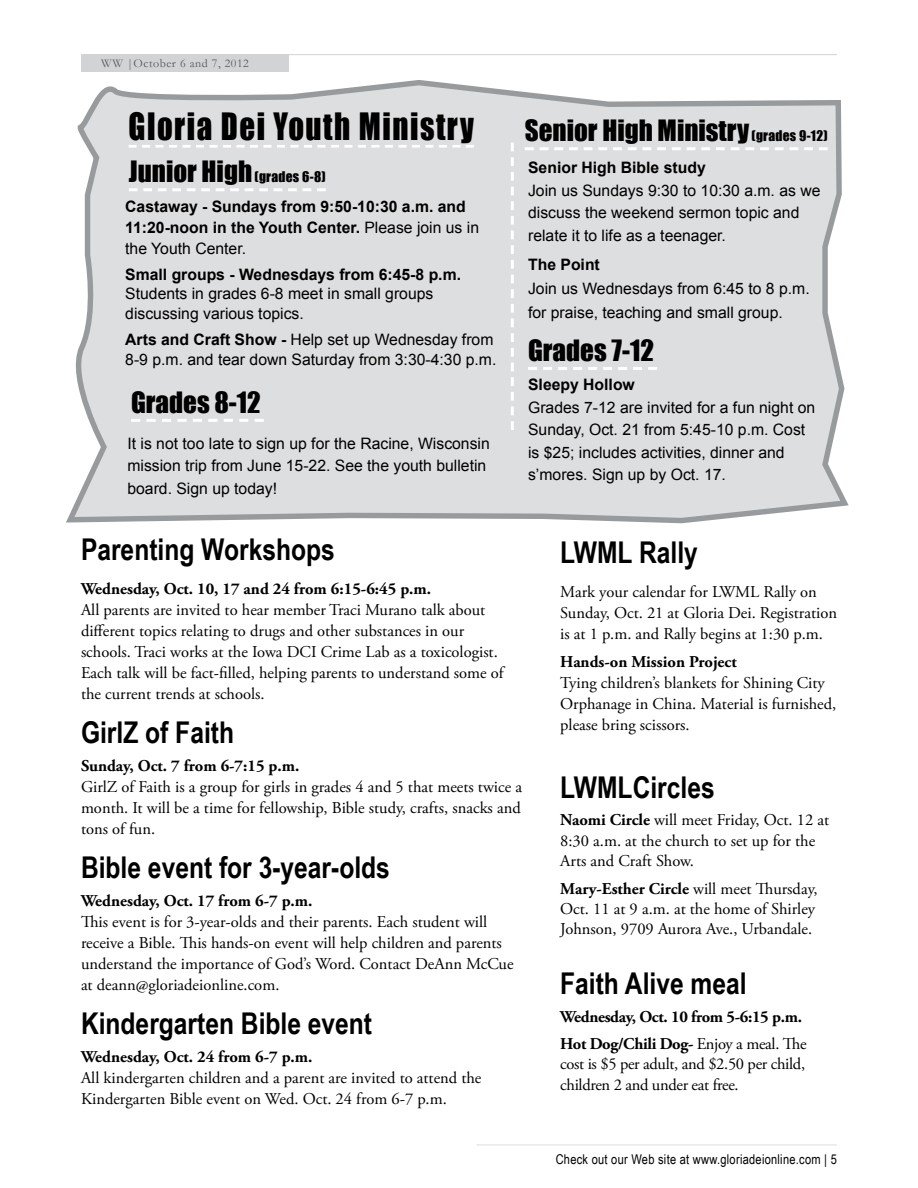
<style>
.page{position:relative;width:918px;height:1188px;background:#fff}
.page>*{position:absolute;margin:0;border:0;box-sizing:border-box;transform-origin:0 0}
.t1{font:34.65px "Impact";letter-spacing:.05em;color:#000;scale:.89 1}
.t2{font:700 30px "Arial Narrow";color:#000}
.t3{font:27px "Impact";color:#000}
.t4{font:16.5px/21px "Adobe Garamond Pro";color:#000}
.t5{font:700 16.5px "Adobe Garamond Pro";color:#000}
.t6{font:700 16.5px/27.6px "Adobe Garamond Pro";letter-spacing:-.02em;color:#000}
.t7{font:16.5px/20.2px "Adobe Garamond Pro";letter-spacing:-.02em;color:#000}
.t8{font:15.75px/22.5px "Arial";color:#000}
.t9{font:700 15.75px/21px "Arial";color:#000}
.t10{font:13.5px "Arial Narrow";letter-spacing:.02em;color:#000}
.t11{font:13.5px "Impact";letter-spacing:.02em;color:#000}
.t12{font:12px "Garamond";letter-spacing:.045em;color:#58595b}
.s1{font-size:27px}
.s2{font-weight:400}
.s3{font-weight:700}
.s4{font-size:13.5px}
</style>
<div class="page">
<hr style="left:276px;top:54px;width:561px;height:1px;background:#bcbec0">
<div style="left:81px;top:54px;width:208px;height:18px;background:#d1d3d4"></div>
<hr style="left:477px;top:1145px;width:360px;height:1px;background:#dcddde">
<svg style="left:66px;top:80px;width:783px;height:444px;background:#dddedf"></svg>
<svg style="left:129px;top:145px;width:345px;height:3px"></svg>
<svg style="left:129px;top:188px;width:197px;height:3px"></svg>
<svg style="left:525px;top:147px;width:303px;height:3px"></svg>
<svg style="left:511px;top:143px;width:3px;height:287px"></svg>
<svg style="left:528px;top:367px;width:129px;height:3px"></svg>
<svg style="left:131px;top:419px;width:133px;height:3px"></svg>
<p class="t12" style="left:101px;top:56px;width:149px">WW |October 6 and 7, 2012</p>
<h1 class="t1" style="left:129px;top:99px;width:390px">Gloria Dei Youth Ministry</h1>
<p class="t11" style="left:129px;top:166px;width:198px"><span class="s1">Junior High</span> (grades 6-8)</p>
<p class="t9" style="left:125px;top:196px;width:355px">Castaway - Sundays from 9:50-10:30 a.m. and<br>11:20-noon in the Youth Center. <span class="s2">Please join us in the Youth Center.</span></p>
<p class="t9" style="left:125px;top:264px;width:337px">Small groups - Wednesdays from 6:45-8 p.m.</p>
<p class="t8" style="left:125px;top:284px;width:310px;line-height:19.5px">Students in grades 6-8 meet in small groups discussing various topics.</p>
<p class="t8" style="left:125px;top:330px;width:373px;line-height:19.5px"><span class="s3">Arts and Craft Show -</span> Help set up Wednesday from<br>8-9 p.m. and tear down Saturday from 3:30-4:30 p.m.</p>
<h3 class="t3" style="left:131px;top:381px;width:131px">Grades 8-12</h3>
<p class="t8" style="left:127px;top:432px;width:364px">It is not too late to sign up for the Racine, Wisconsin mission trip from June 15-22. See the youth bulletin board. Sign up today!</p>
<h3 class="t3" style="left:525px;top:110px;width:304px">Senior High Ministry <span class="s4">(grades 9-12)</span></h3>
<p class="t9" style="left:528px;top:158px;width:179px">Senior High Bible study</p>
<p class="t8" style="left:528px;top:179px;width:294px">Join us Sundays 9:30 to 10:30 a.m. as we discuss the weekend sermon topic and relate it to life as a teenager.</p>
<p class="t9" style="left:528px;top:255px;width:73px">The Point</p>
<p class="t8" style="left:528px;top:277px;width:283px;line-height:24px">Join us Wednesdays from 6:45 to 8 p.m. for praise, teaching and small group.</p>
<h3 class="t3" style="left:528px;top:329px;width:127px">Grades 7-12</h3>
<p class="t9" style="left:528px;top:375px;width:108px">Sleepy Hollow</p>
<p class="t8" style="left:528px;top:396px;width:289px">Grades 7-12 are invited for a fun night on Sunday, Oct. 21 from 5:45-10 p.m. Cost is $25; includes activities, dinner and s’mores. Sign up by Oct. 17.</p>
<h2 class="t2" style="left:81px;top:526px;width:255px">Parenting Workshops</h2>
<p class="t5" style="left:81px;top:579px;width:352px">Wednesday, Oct. 10, 17 and 24 from 6:15-6:45 p.m.</p>
<p class="t4" style="left:81px;top:600px;width:424px">All parents are invited to hear member Traci Murano talk about different topics relating to drugs and other substances in our schools. Traci works at the Iowa DCI Crime Lab as a toxicologist.<br>Each talk will be fact-filled, helping parents to understand some of the current trends at schools.</p>
<h2 class="t2" style="left:81px;top:710px;width:155px">GirlZ of Faith</h2>
<p class="t5" style="left:81px;top:756px;width:220px">Sunday, Oct. 7 from 6-7:15 p.m.</p>
<p class="t4" style="left:81px;top:777px;width:443px;text-align:justify">GirlZ of Faith is a group for girls in grades 4 and 5 that meets twice a month. It will be a time for fellowship, Bible study, crafts, snacks and tons of fun.</p>
<h2 class="t2" style="left:81px;top:845px;width:310px">Bible event for 3-year-olds</h2>
<p class="t5" style="left:81px;top:891px;width:233px">Wednesday, Oct. 17 from 6-7 p.m.</p>
<p class="t4" style="left:81px;top:912px;width:434px">This event is for 3-year-olds and their parents. Each student will receive a Bible. This hands-on event will help children and parents understand the importance of God’s Word. Contact DeAnn McCue at deann@gloriadeionline.com.</p>
<h2 class="t2" style="left:81px;top:1001px;width:293px">Kindergarten Bible event</h2>
<p class="t5" style="left:81px;top:1047px;width:233px">Wednesday, Oct. 24 from 6-7 p.m.</p>
<p class="t4" style="left:81px;top:1068px;width:402px">All kindergarten children and a parent are invited to attend the<br>Kindergarten Bible event on Wed. Oct. 24 from 6-7 p.m.</p>
<h2 class="t2" style="left:560px;top:530px;width:139px">LWML Rally</h2>
<p class="t4" style="left:560px;top:582px;width:278px">Mark your calendar for LWML Rally on<br>Sunday, Oct. 21 at Gloria Dei. Registration is at 1 p.m. and Rally begins at 1:30 p.m.</p>
<p class="t5" style="left:560px;top:652px;width:178px">Hands-on Mission Project</p>
<p class="t4" style="left:560px;top:673px;width:278px">Tying children’s blankets for Shining City<br>Orphanage in China. Material is furnished, please bring scissors.</p>
<h2 class="t2" style="left:560px;top:765px;width:156px">LWMLCircles</h2>
<p class="t4" style="left:560px;top:811px;width:270px;line-height:20.2px"><span class="s3">Naomi Circle</span> will meet Friday, Oct. 12 at<br>8:30 a.m. at the church to set up for the<br>Arts and Craft Show.</p>
<p class="t4" style="left:560px;top:879px;width:259px;line-height:20.2px"><span class="s3">Mary-Esther Circle</span> will meet Thursday,<br>Oct. 11 at 9 a.m. at the home of Shirley<br>Johnson, 9709 Aurora Ave., Urbandale.</p>
<h2 class="t2" style="left:560px;top:961px;width:188px">Faith Alive meal</h2>
<p class="t6" style="left:560px;top:1003px;width:248px">Wednesday, Oct. 10 from 5-6:15 p.m.<br>Hot Dog/Chili Dog- <span class="s2">Enjoy a meal. The</span></p>
<p class="t7" style="left:560px;top:1055px;width:246px">cost is $5 per adult, and $2.50 per child, children 2 and under eat free.</p>
<p class="t10" style="left:556px;top:1149px;width:283px">Check out our Web site at www.gloriadeionline.com | 5</p>
</div>
